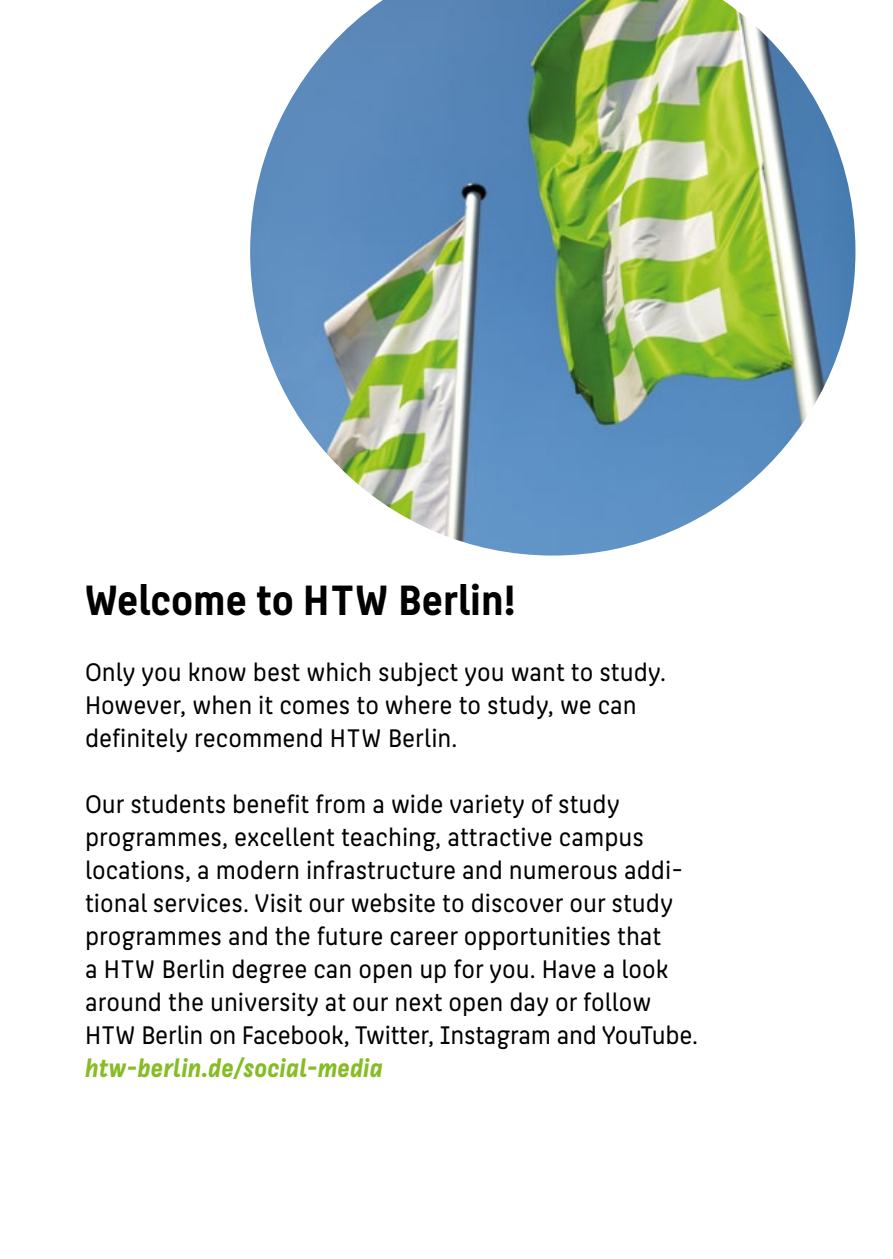
<style>
.page{position:relative;width:893px;height:1259px;background:#fff}
.page>*{position:absolute;margin:0;border:0;box-sizing:border-box;transform-origin:0 0}
.t1{font:700 45px "HTW Berlin";color:#000}
._9___11___Bodycopy{font:27px/33px "HTW Berlin";color:#000}
._9___11___Bodycopy-2{font:italic 700 27px "HTW Berlin";color:#86bc24}
</style>
<div class="page">
<img style="left:250px;top:0;width:605px;height:555px">
<h1 class="t1" style="left:85px;top:575px;width:432px">Welcome to HTW Berlin!</h1>
<p class="_9___11___Bodycopy" style="left:85px;top:655px;width:582px">Only you know best which subject you want to study.<br>However, when it comes to where to study, we can definitely recommend HTW Berlin.</p>
<p class="_9___11___Bodycopy" style="left:85px;top:787px;width:615px">Our students benefit from a wide variety of study programmes, excellent teaching, attractive campus locations, a modern infrastructure and numerous addi&shy;tional services. Visit our website to discover our study programmes and the future career opportunities that<br>a HTW Berlin degree can open up for you. Have a look around the university at our next open day or follow HTW Berlin on Facebook, Twitter, Instagram and YouTube.</p>
<p class="_9___11___Bodycopy-2" style="left:85px;top:1052px;width:299px">htw-berlin.de/social-media</p>
</div>
